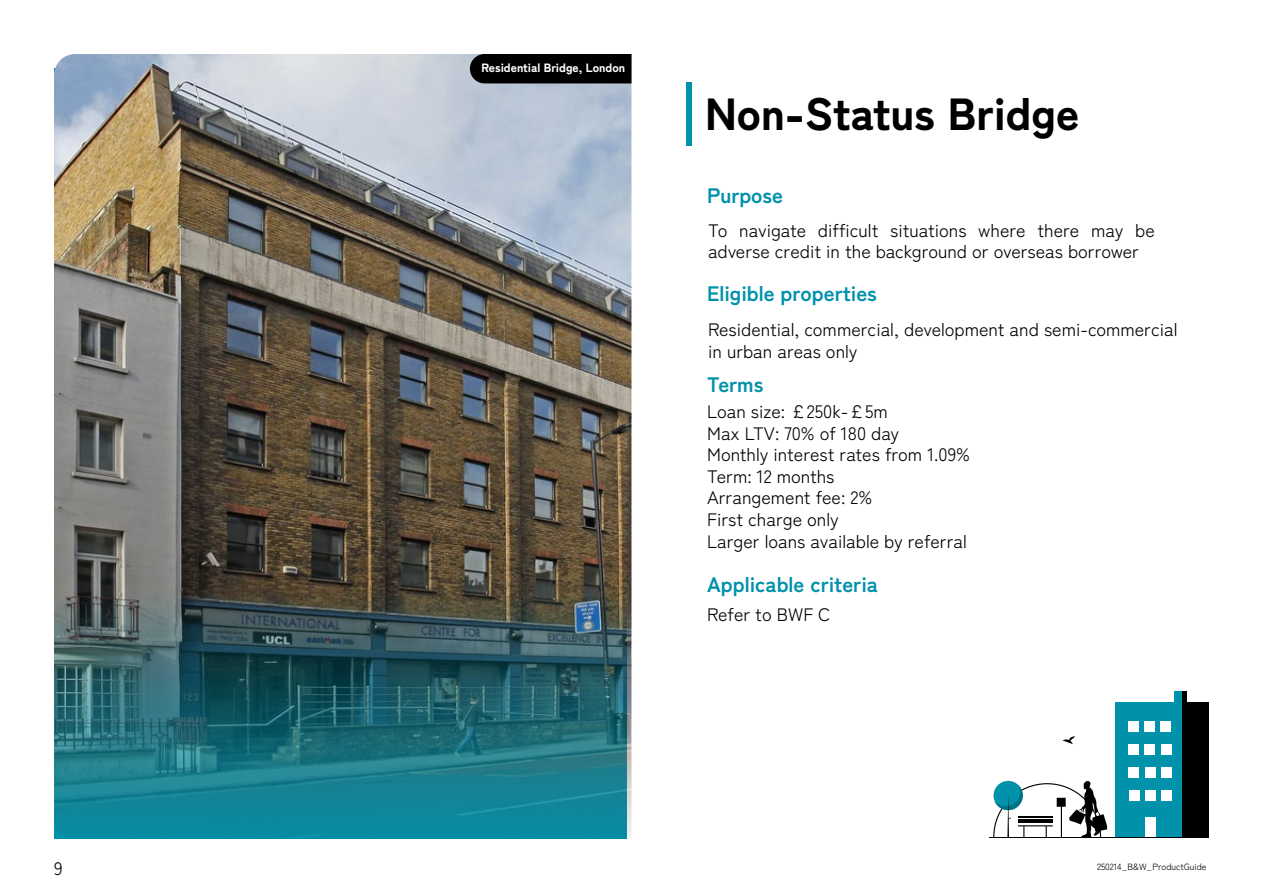
<style>
.page{position:relative;width:1263px;height:893px;background:#fff}
.page>*{position:absolute;margin:0;border:0;box-sizing:border-box;transform-origin:0 0}
.t1{font:900 45px "Zen Kaku Gothic New";color:#000}
.t2{font:700 21px "Zen Kaku Gothic New";color:#0091ab}
.t3{font:18px/21.6px "Zen Kaku Gothic New";color:#000}
.t4{font:900 12px "Zen Kaku Gothic New";color:#fff}
.t5{font:9px "Zen Kaku Gothic New";color:#000101}
</style>
<div class="page">
<div style="left:686px;top:82px;width:5px;height:64px;background:#0191aa"></div>
<img style="left:54px;top:54px;width:577px;height:785px">
<div style="left:469px;top:54px;width:163px;height:30px;background:#000"></div>
<div style="left:1174px;top:691px;width:8px;height:12px;background:#0091ab"></div>
<div style="left:1115px;top:702px;width:67px;height:135px;background:#0091ab"></div>
<div style="left:1182px;top:702px;width:27px;height:135px;background:#000"></div>
<div style="left:1128px;top:721px;width:10px;height:10px;background:#fff"></div>
<div style="left:1144px;top:721px;width:10px;height:10px;background:#fff"></div>
<div style="left:1161px;top:721px;width:10px;height:10px;background:#fff"></div>
<div style="left:1128px;top:744px;width:10px;height:10px;background:#fff"></div>
<div style="left:1145px;top:744px;width:10px;height:10px;background:#fff"></div>
<div style="left:1161px;top:744px;width:10px;height:10px;background:#fff"></div>
<div style="left:1129px;top:767px;width:10px;height:10px;background:#fff"></div>
<div style="left:1145px;top:767px;width:10px;height:10px;background:#fff"></div>
<div style="left:1161px;top:767px;width:10px;height:10px;background:#fff"></div>
<div style="left:1129px;top:790px;width:10px;height:10px;background:#fff"></div>
<div style="left:1145px;top:790px;width:10px;height:10px;background:#fff"></div>
<div style="left:1145px;top:817px;width:10px;height:19px;background:#fff"></div>
<div style="left:1161px;top:790px;width:11px;height:10px;background:#fff"></div>
<hr style="left:1182px;top:691px;width:4px;height:12px;background:#000">
<hr style="left:989px;top:837px;width:220px;height:1px;background:#000">
<svg style="left:1062px;top:736px;width:13px;height:8px"></svg>
<svg style="left:993px;top:781px;width:114px;height:56px"></svg>
<p class="t3" style="left:54px;top:858px;width:10px">9</p>
<p class="t4" style="left:482px;top:60px;width:145px">Residential Bridge, London</p>
<h1 class="t1" style="left:705px;top:85px;width:376px">Non-Status Bridge</h1>
<p class="t2" style="left:707px;top:182px;width:78px">Purpose</p>
<p class="t3" style="left:708px;top:219px;width:448px">To navigate difficult situations where there may be adverse credit in the background or overseas borrower</p>
<p class="t2" style="left:707px;top:280px;width:171px">Eligible properties</p>
<p class="t3" style="left:708px;top:319px;width:471px">Residential, commercial, development and semi-commercial in urban areas only</p>
<p class="t2" style="left:707px;top:372px;width:58px">Terms</p>
<p class="t3" style="left:707px;top:400px;width:264px">Loan size: £250k-£5m<br>Max LTV: 70% of 180 day<br>Monthly interest rates from 1.09%<br>Term: 12 months<br>Arrangement fee: 2%<br>First charge only<br>Larger loans available by referral</p>
<p class="t2" style="left:707px;top:571px;width:172px">Applicable criteria</p>
<p class="t3" style="left:707px;top:603px;width:125px">Refer to BWF C</p>
<p class="t5" style="left:1097px;top:861px;width:111px">250214_B&amp;W_ProductGuide</p>
</div>
